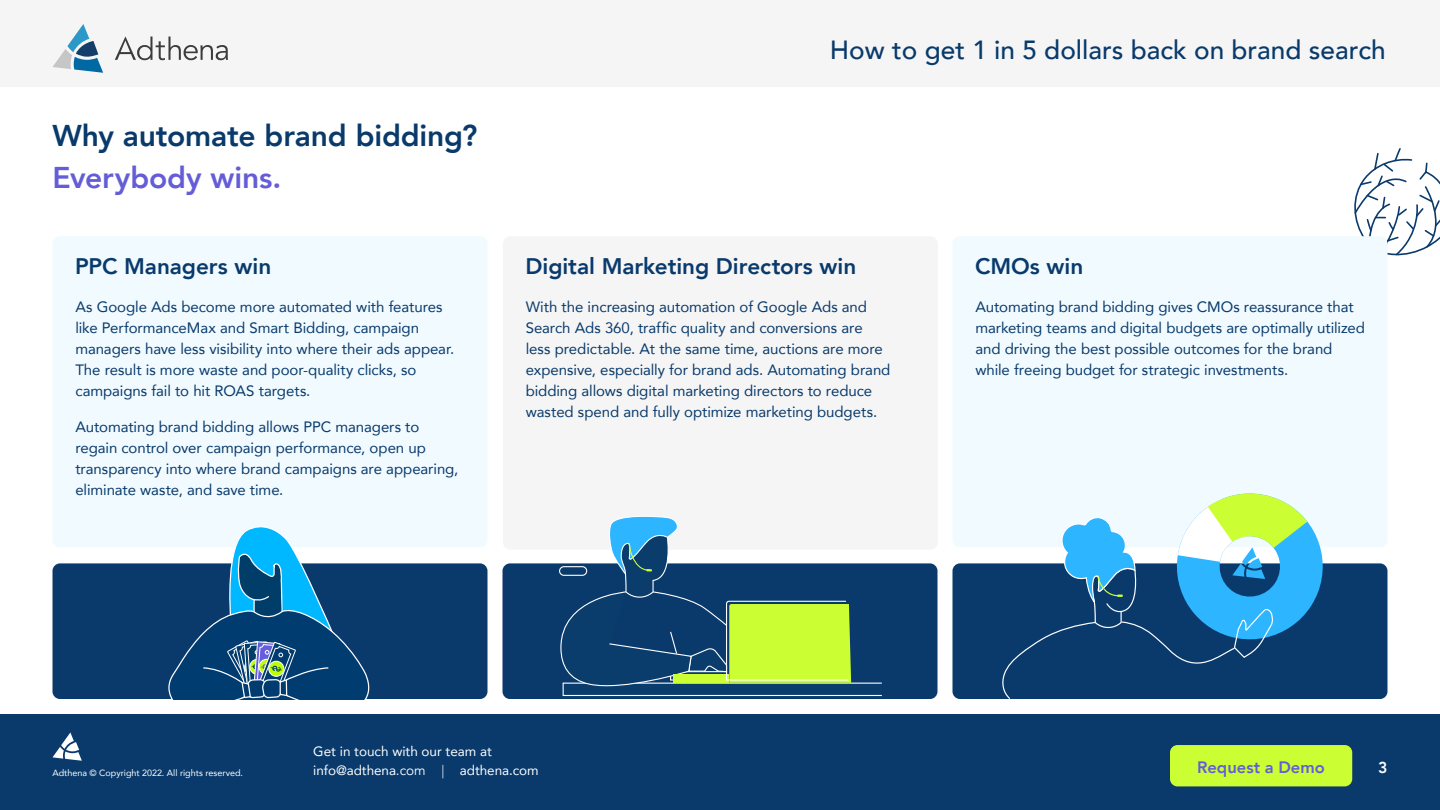
<style>
.page{position:relative;width:1440px;height:810px;background:#fff}
.page>*{position:absolute;margin:0;border:0;box-sizing:border-box;transform-origin:0 0}
.t1{font:800 30px "Avenir";letter-spacing:-.005em;color:#093a6b}
.t2{font:800 30px "Avenir";letter-spacing:-.005em;color:#645dd7}
.t3{font:500 26.25px "Avenir";color:#093a6b}
.t4{font:800 22.5px "Avenir";color:#093a6b}
.t5{font:800 16.5px "Avenir";color:#645dd7}
.t6{font:800 15.75px "Avenir";color:#fff}
.t7{font:15px/21px "Avenir";letter-spacing:-.005em;color:#093a6b}
.t8{font:13.5px/19.5px "Avenir";letter-spacing:-.005em;color:#fff}
.t9{font:9px "Avenir";color:#fff}
.s1{font-style:inherit}
.s2{font-weight:300}
</style>
<div class="page">
<svg style="left:1354px;top:148px;width:86px;height:108px"></svg>
<div style="left:503px;top:236px;width:435px;height:314px;background:#f5f5f5;border-radius:8px"></div>
<div style="left:0;top:0;width:1440px;height:87px;background:#f5f5f5"></div>
<svg style="left:115px;top:37px;width:113px;height:23px"></svg>
<svg style="left:53px;top:24px;width:50px;height:49px"></svg>
<div style="left:0;top:714px;width:1440px;height:96px;background:#093a6b"></div>
<svg style="left:52px;top:732px;width:30px;height:29px"></svg>
<div style="left:52px;top:236px;width:436px;height:311px;background:#f0faff;border-radius:8px"></div>
<div style="left:952px;top:236px;width:435px;height:311px;background:#f0faff;border-radius:8px"></div>
<div style="left:502px;top:563px;width:436px;height:136px;background:#093a6b;border-radius:8px"></div>
<div style="left:563px;top:683px;width:319px;height:13px;background:#0a3d6b;border:1px solid #fff"></div>
<div style="left:559px;top:566px;width:28px;height:10px;border:1px solid #fff;border-radius:4px"></div>
<svg style="left:561px;top:516px;width:290px;height:177px"></svg>
<div style="left:952px;top:563px;width:435px;height:136px;background:#093a6b;border-radius:8px"></div>
<svg style="left:1000px;top:493px;width:333px;height:206px"></svg>
<div style="left:52px;top:563px;width:436px;height:136px;background:#093a6b;border-radius:8px"></div>
<svg style="left:169px;top:527px;width:200px;height:172px"></svg>
<div style="left:1170px;top:745px;width:182px;height:41px;background:#cf3;border-radius:8px"></div>
<h1 class="t1" style="left:52px;top:112px;width:426px">Why automate brand bidding?</h1>
<h1 class="t2" style="left:52px;top:155px;width:230px">Everybody wins.</h1>
<h3 class="t4" style="left:75px;top:249px;width:198px">PPC Managers win</h3>
<p class="t7" style="left:75px;top:296px;width:380px">As Google Ads become more automated with features like PerformanceMax and Smart Bidding, campaign managers have less visibility into where their ads appear.<br>The result is more waste and poor-quality clicks, so campaigns fail to hit ROAS targets.</p>
<p class="t7" style="left:75px;top:416px;width:385px">Automating brand bidding allows PPC managers to regain control over campaign performance, open up transparency into where brand campaigns are appearing, eliminate waste, and save time.</p>
<h2 class="t3" style="left:830px;top:27px;width:557px">How to get 1 in 5 dollars back on brand search</h2>
<h3 class="t4" style="left:526px;top:249px;width:332px">Digital Marketing Directors win</h3>
<p class="t7" style="left:526px;top:296px;width:366px">With the increasing automation of Google Ads and Search Ads 360, traffic quality and conversions are less predictable. At the same time, auctions are more expensive, especially for brand ads. Automating brand bidding allows digital marketing directors to reduce wasted spend and fully optimize marketing budgets.</p>
<h3 class="t4" style="left:975px;top:249px;width:110px">CMOs win</h3>
<p class="t7" style="left:975px;top:296px;width:391px">Automating brand bidding gives CMOs reassurance that marketing teams and digital budgets are optimally utilized and driving the best possible outcomes for the brand while freeing budget for strategic investments.</p>
<p class="t8" style="left:313px;top:741px;width:227px">Get in touch with our team at info@adthena<span class="s1">.com</span> <span class="s2">|</span> adthena.com</p>
<p class="t5" style="left:1197px;top:754px;width:129px">Request a Demo</p>
<p class="t9" style="left:52px;top:765px;width:192px">Adthena © Copyright 2022. All rights reserved.</p>
<p class="t6" style="left:1378px;top:756px;width:11px">3</p>
</div>
